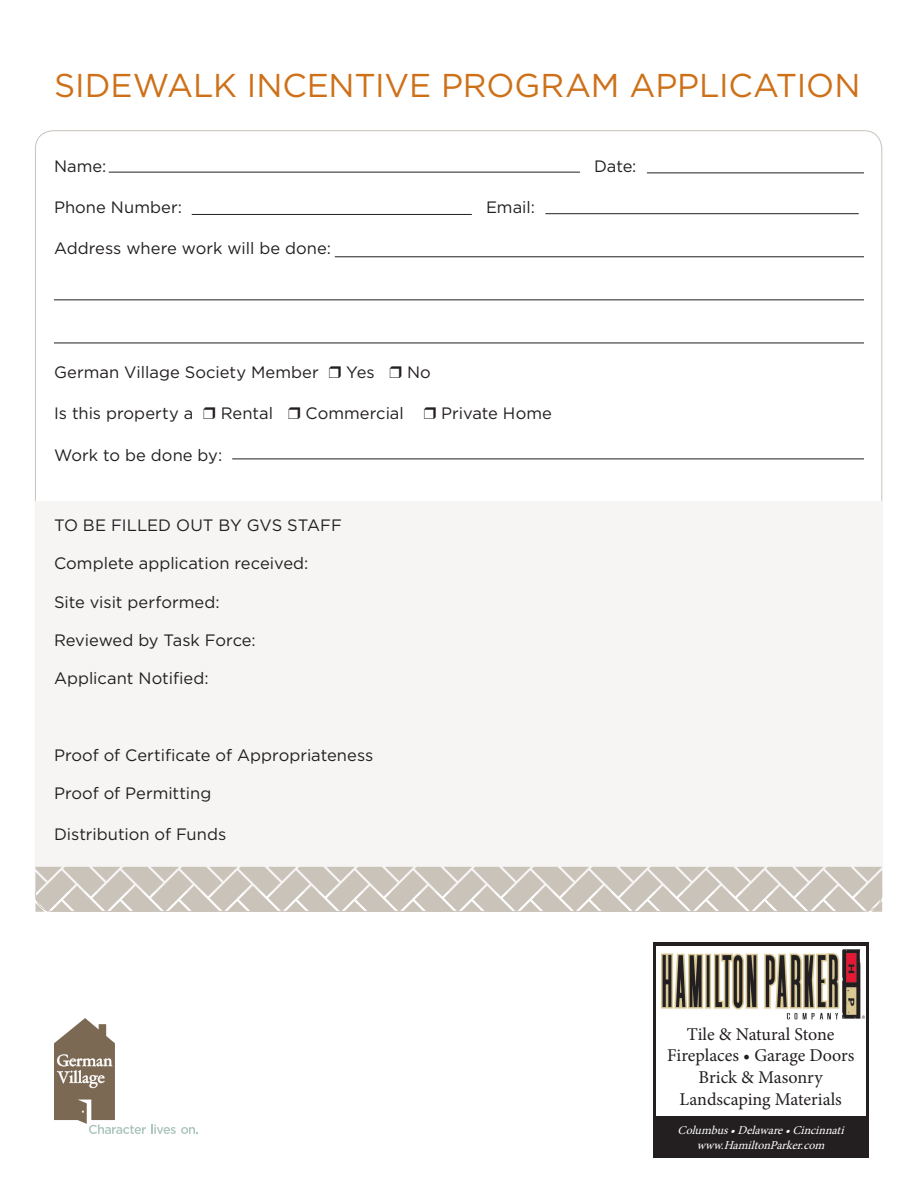
<style>
.page{position:relative;width:918px;height:1188px;background:#fff}
.page>*{position:absolute;margin:0;border:0;box-sizing:border-box;transform-origin:0 0}
.t1{font:33px "Gotham";letter-spacing:-.005em;color:#ce7018}
.t2{font:18px/21.6px "Minion Pro";letter-spacing:-.005em;color:#231f20;text-align:center}
.t3{font:16.5px "Gotham";color:#231f20}
.t4{font:italic 12px/14.4px "Minion Pro";color:#fff;text-align:center}
</style>
<div class="page">
<div style="left:35px;top:502px;width:848px;height:390px;background:#f6f5f4"></div>
<svg style="left:35px;top:867px;width:847px;height:45px;background:#d1cbc4"></svg>
<svg style="left:54px;top:1018px;width:144px;height:116px"></svg>
<hr style="left:109px;top:172px;width:471px;height:1px;background:#231f20">
<hr style="left:192px;top:214px;width:280px;height:1px;background:#231f20">
<hr style="left:335px;top:256px;width:529px;height:1px;background:#231f20">
<hr style="left:647px;top:172px;width:217px;height:1px;background:#231f20">
<hr style="left:545px;top:213px;width:314px;height:1px;background:#231f20">
<hr style="left:54px;top:299px;width:810px;height:1px;background:#231f20">
<hr style="left:54px;top:343px;width:810px;height:1px;background:#231f20">
<hr style="left:232px;top:459px;width:632px;height:1px;background:#231f20">
<img style="left:661px;top:945px;width:205px;height:75px">
<hr style="left:654px;top:942px;width:212px;height:3px;background:#231f20">
<div style="left:655px;top:1116px;width:211px;height:42px;background:#231f20"></div>
<hr style="left:653px;top:942px;width:2px;height:216px;background:#231f20">
<hr style="left:866px;top:942px;width:2px;height:216px;background:#231f20">
<p class="t1" style="left:54px;top:64px;width:808px">SIDEWALK INCENTIVE PROGRAM APPLICATION</p>
<p class="t3" style="left:54px;top:155px;width:54px">Name:</p>
<p class="t3" style="left:594px;top:155px;width:44px">Date:</p>
<p class="t3" style="left:54px;top:197px;width:130px">Phone Number:</p>
<p class="t3" style="left:486px;top:197px;width:50px">Email:</p>
<p class="t3" style="left:54px;top:238px;width:279px">Address where work will be done:</p>
<p class="t3" style="left:54px;top:362px;width:266px">German Village Society Member</p>
<p class="t3" style="left:346px;top:362px;width:30px">Yes</p>
<p class="t3" style="left:407px;top:362px;width:25px">No</p>
<p class="t3" style="left:54px;top:403px;width:141px">Is this property a</p>
<p class="t3" style="left:221px;top:403px;width:54px">Rental</p>
<p class="t3" style="left:305px;top:403px;width:100px">Commercial</p>
<p class="t3" style="left:441px;top:403px;width:112px">Private Home</p>
<p class="t3" style="left:54px;top:444px;width:170px">Work to be done by:</p>
<p class="t3" style="left:54px;top:515px;width:289px">TO BE FILLED OUT BY GVS STAFF</p>
<p class="t3" style="left:54px;top:553px;width:256px">Complete application received:</p>
<p class="t3" style="left:54px;top:591px;width:167px">Site visit performed:</p>
<p class="t3" style="left:54px;top:629px;width:203px">Reviewed by Task Force:</p>
<p class="t3" style="left:54px;top:668px;width:156px">Applicant Notified:</p>
<p class="t3" style="left:54px;top:744px;width:321px">Proof of Certificate of Appropriateness</p>
<p class="t3" style="left:54px;top:782px;width:159px">Proof of Permitting</p>
<p class="t3" style="left:54px;top:824px;width:174px">Distribution of Funds</p>
<p class="t2" style="left:667px;top:1023px;width:189px">Tile &amp; Natural Stone<br>Fireplaces • Garage Doors<br>Brick &amp; Masonry<br>Landscaping Materials</p>
<p class="t4" style="left:678px;top:1123px;width:172px">Columbus•Delaware•Cincinnati www.HamiltonParker.com</p>
</div>
